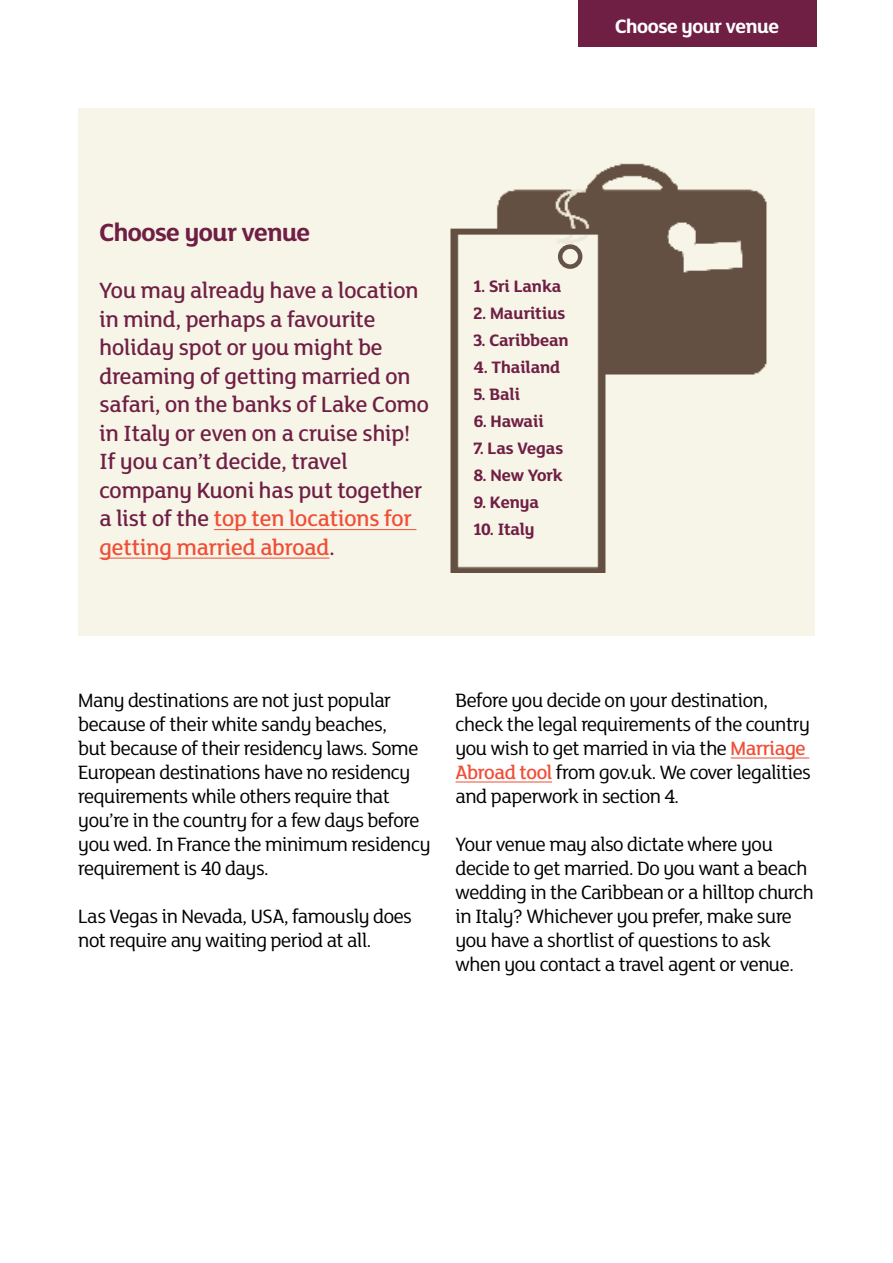
<style>
.page{position:relative;width:893px;height:1263px;background:#fff}
.page>*{position:absolute;margin:0;border:0;box-sizing:border-box;transform-origin:0 0}
.t1{font:700 27px "Mary Ann BETA";letter-spacing:-.015em;color:#6f1f44}
.t2{font:500 24px/28.5px "Mary Ann BETA";color:#6f1f44}
.t3{font:21px/24px "Mary Ann BETA";letter-spacing:-.015em;color:#000}
.t4{font:700 21px "Mary Ann BETA";letter-spacing:-.015em;color:#fff}
.t5{font:700 18px "Mary Ann BETA";color:#6f1f44}
.s1{color:#f04e37}
.s2{font-weight:500;color:#f04e37}
</style>
<div class="page">
<div style="left:78px;top:108px;width:737px;height:528px;background:#f7f5e8"></div>
<div style="left:578px;top:0;width:238px;height:47px;background:#6f1f44"></div>
<hr style="left:730px;top:758px;width:79px;height:1px;background:#f04e37">
<hr style="left:455px;top:782px;width:97px;height:1px;background:#f04e37">
<hr style="left:214px;top:529px;width:202px;height:1px;background:#f04e37">
<hr style="left:99px;top:558px;width:230px;height:1px;background:#f04e37">
<img style="left:450px;top:163px;width:317px;height:409px">
<div style="left:558px;top:244px;width:24px;height:25px;border:4px solid #665348;border-radius:50%"></div>
<p class="t4" style="left:615px;top:11px;width:165px">Choose your venue</p>
<p class="t1" style="left:99px;top:214px;width:212px">Choose your venue</p>
<p class="t2" style="left:99px;top:275px;width:331px">You may already have a location in mind, perhaps a favourite holiday spot or you might be dreaming of getting married on safari, on the banks of Lake Como in Italy or even on a cruise ship!<br>If you can’t decide, travel company Kuoni has put together a list of the <span class="s1">top ten locations for getting married abroad</span>.</p>
<p class="t5" style="left:474px;top:274px;width:89px">1. Sri Lanka</p>
<p class="t5" style="left:474px;top:301px;width:93px">2. Mauritius</p>
<p class="t5" style="left:474px;top:328px;width:96px">3. Caribbean</p>
<p class="t5" style="left:474px;top:355px;width:88px">4. Thailand</p>
<p class="t5" style="left:474px;top:382px;width:48px">5. Bali</p>
<p class="t5" style="left:474px;top:409px;width:72px">6. Hawaii</p>
<p class="t5" style="left:474px;top:436px;width:91px">7. Las Vegas</p>
<p class="t5" style="left:474px;top:463px;width:90px">8. New York</p>
<p class="t5" style="left:474px;top:490px;width:67px">9. Kenya</p>
<p class="t5" style="left:474px;top:517px;width:62px">10. Italy</p>
<p class="t3" style="left:78px;top:688px;width:354px">Many destinations are not just popular because of their white sandy beaches,<br>but because of their residency laws. Some European destinations have no residency requirements while others require that you’re in the country for a few days before you wed. In France the minimum residency requirement is 40 days.</p>
<p class="t3" style="left:78px;top:904px;width:335px">Las Vegas in Nevada, USA, famously does not require any waiting period at all.</p>
<p class="t3" style="left:455px;top:688px;width:357px">Before you decide on your destination, check the legal requirements of the country you wish to get married in via the <span class="s2">Marriage Abroad tool</span> from gov.uk. We cover legalities and paperwork in section 4.</p>
<p class="t3" style="left:455px;top:832px;width:360px">Your venue may also dictate where you decide to get married. Do you want a beach wedding in the Caribbean or a hilltop church in Italy? Whichever you prefer, make sure you have a shortlist of questions to ask when you contact a travel agent or venue.</p>
</div>
